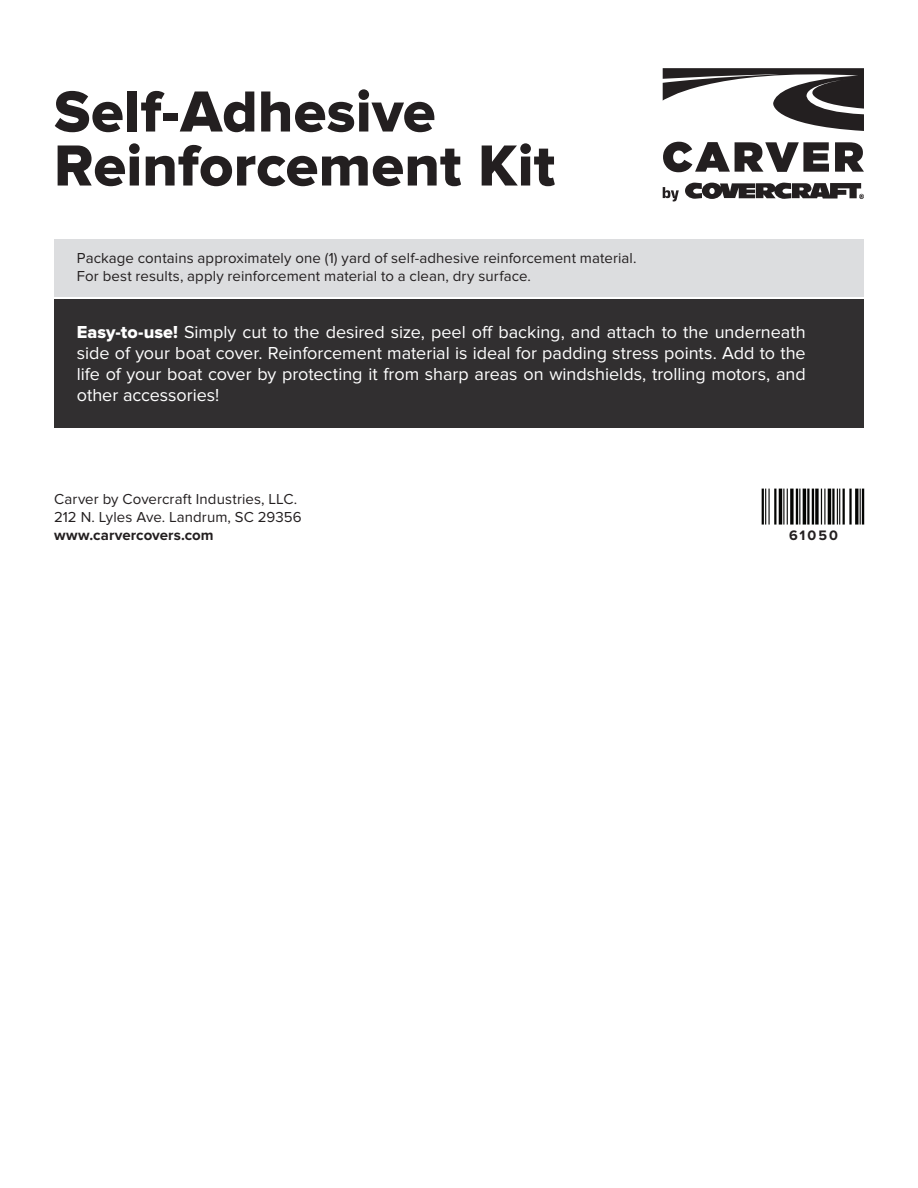
<style>
.page{position:relative;width:918px;height:1188px;background:#fff}
.page>*{position:absolute;margin:0;border:0;box-sizing:border-box;transform-origin:0 0}
.t1{font:60px "Proxima Nova Extrabld";color:#231f20}
.t2{font:18px/21px "Proxima Nova";color:#fff;text-align:justify}
.t3{font:15px "Proxima Nova";letter-spacing:.005em;color:#231f20}
.t4{font:700 15px "Proxima Nova";letter-spacing:.005em;color:#231f20}
.t5{font:700 14.25px "Proxima Nova";letter-spacing:.15em;color:#231f20}
.s1{font-family:"Proxima Nova Extrabld"}
</style>
<div class="page">
<div style="left:54px;top:239px;width:810px;height:58px;background:#dcdddf"></div>
<div style="left:54px;top:300px;width:810px;height:128px;background:#312f30"></div>
<svg style="left:663px;top:68px;width:201px;height:63px"></svg>
<svg style="left:663px;top:142px;width:166px;height:30px"></svg>
<svg style="left:835px;top:142px;width:29px;height:30px"></svg>
<svg style="left:685px;top:183px;width:179px;height:16px"></svg>
<svg style="left:663px;top:187px;width:16px;height:14px"></svg>
<img style="left:761px;top:488px;width:104px;height:37px">
<p class="t1" style="left:54px;top:84px;width:383px">Self-Adhesive</p>
<p class="t1" style="left:54px;top:138px;width:503px">Reinforcement Kit</p>
<p class="t3" style="left:77px;top:249px;width:561px">Package contains approximately one (1) yard of self-adhesive reinforcement material.</p>
<p class="t3" style="left:77px;top:267px;width:456px">For best results, apply reinforcement material to a clean, dry surface.</p>
<p class="t2" style="left:77px;top:322px;width:730px"><span class="s1">Easy-to-use!</span> Simply cut to the desired size, peel off backing, and attach to the underneath side of your boat cover. Reinforcement material is ideal for padding stress points. Add to the life of your boat cover by protecting it from sharp areas on windshields, trolling motors, and other accessories!</p>
<p class="t3" style="left:54px;top:490px;width:245px">Carver by Covercraft Industries, LLC.</p>
<p class="t3" style="left:54px;top:508px;width:249px">212 N. Lyles Ave. Landrum, SC 29356</p>
<p class="t4" style="left:54px;top:528px;width:161px">www.carvercovers.com</p>
<p class="t5" style="left:789px;top:529px;width:50px">61050</p>
</div>
